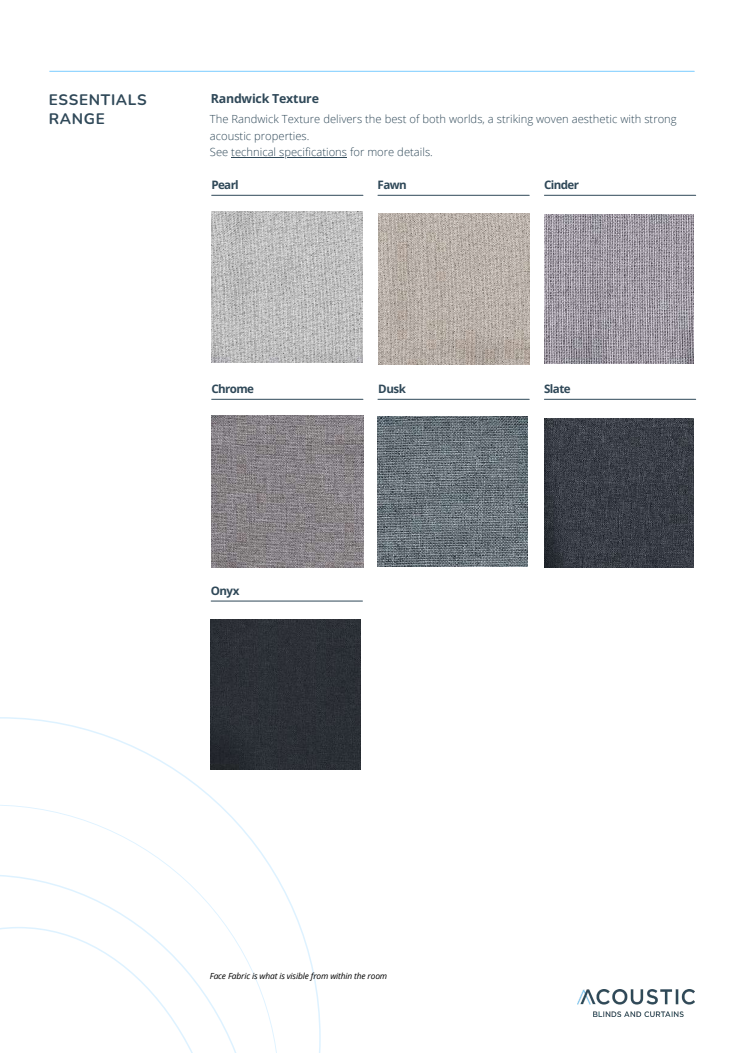
<style>
.page{position:relative;width:744px;height:1053px;background:#fff}
.page>*{position:absolute;margin:0;border:0;box-sizing:border-box;transform-origin:0 0}
.t1{font:700 15.2px/18.9px "Nunito";letter-spacing:.045em;color:#2f4858}
.t2{font:700 12.4px "Open Sans";letter-spacing:-.02em;color:#2f4858}
.t3{font:700 11.6px "Open Sans";letter-spacing:-.05em;color:#2f4858}
.t4{font:300 11.2px/16.8px "Open Sans";letter-spacing:.005em;color:#2f4858}
.t5{font:italic 8.4px "Open Sans";letter-spacing:-.015em;color:#000}
</style>
<div class="page">
<img style="left:578px;top:989px;width:117px;height:27px">
<hr style="left:50px;top:71px;width:644px;height:1px;background:#7accff">
<svg style="left:0;top:717px;width:321px;height:335px"></svg>
<svg style="left:0;top:804px;width:280px;height:248px"></svg>
<svg style="left:0;top:874px;width:258px;height:178px"></svg>
<svg style="left:0;top:926px;width:230px;height:126px"></svg>
<hr style="left:231px;top:157px;width:116px;height:1px;background:#2f4858">
<hr style="left:212px;top:195px;width:151px;height:1px;background:#2f4858">
<hr style="left:378px;top:195px;width:151px;height:1px;background:#2f4858">
<hr style="left:544px;top:195px;width:152px;height:1px;background:#2f4858">
<hr style="left:212px;top:399px;width:151px;height:1px;background:#2f4858">
<hr style="left:378px;top:399px;width:151px;height:1px;background:#2f4858">
<hr style="left:544px;top:399px;width:152px;height:1px;background:#2f4858">
<img style="left:212px;top:211px;width:151px;height:151px">
<img style="left:378px;top:213px;width:152px;height:151px">
<img style="left:544px;top:214px;width:150px;height:149px">
<img style="left:212px;top:416px;width:152px;height:151px">
<img style="left:378px;top:416px;width:149px;height:150px">
<img style="left:544px;top:418px;width:150px;height:149px">
<hr style="left:211px;top:600px;width:151px;height:1px;background:#2f4858">
<img style="left:211px;top:620px;width:149px;height:149px">
<h1 class="t1" style="left:49px;top:91px;width:100px">ESSENTIALS<br>RANGE</h1>
<p class="t2" style="left:211px;top:89px;width:110px">Randwick Texture</p>
<p class="t4" style="left:210px;top:110px;width:468px">The Randwick Texture delivers the best of both worlds, a striking woven aesthetic with strong acoustic properties.<br>See technical specifications for more details.</p>
<p class="t3" style="left:211px;top:177px;width:29px">Pearl</p>
<p class="t3" style="left:378px;top:177px;width:31px">Fawn</p>
<p class="t3" style="left:544px;top:177px;width:36px">Cinder</p>
<p class="t3" style="left:211px;top:381px;width:44px">Chrome</p>
<p class="t3" style="left:378px;top:381px;width:29px">Dusk</p>
<p class="t3" style="left:544px;top:381px;width:28px">Slate</p>
<p class="t3" style="left:211px;top:582px;width:30px">Onyx</p>
<p class="t5" style="left:210px;top:969px;width:179px">Face Fabric is what is visible from within the room</p>
</div>
